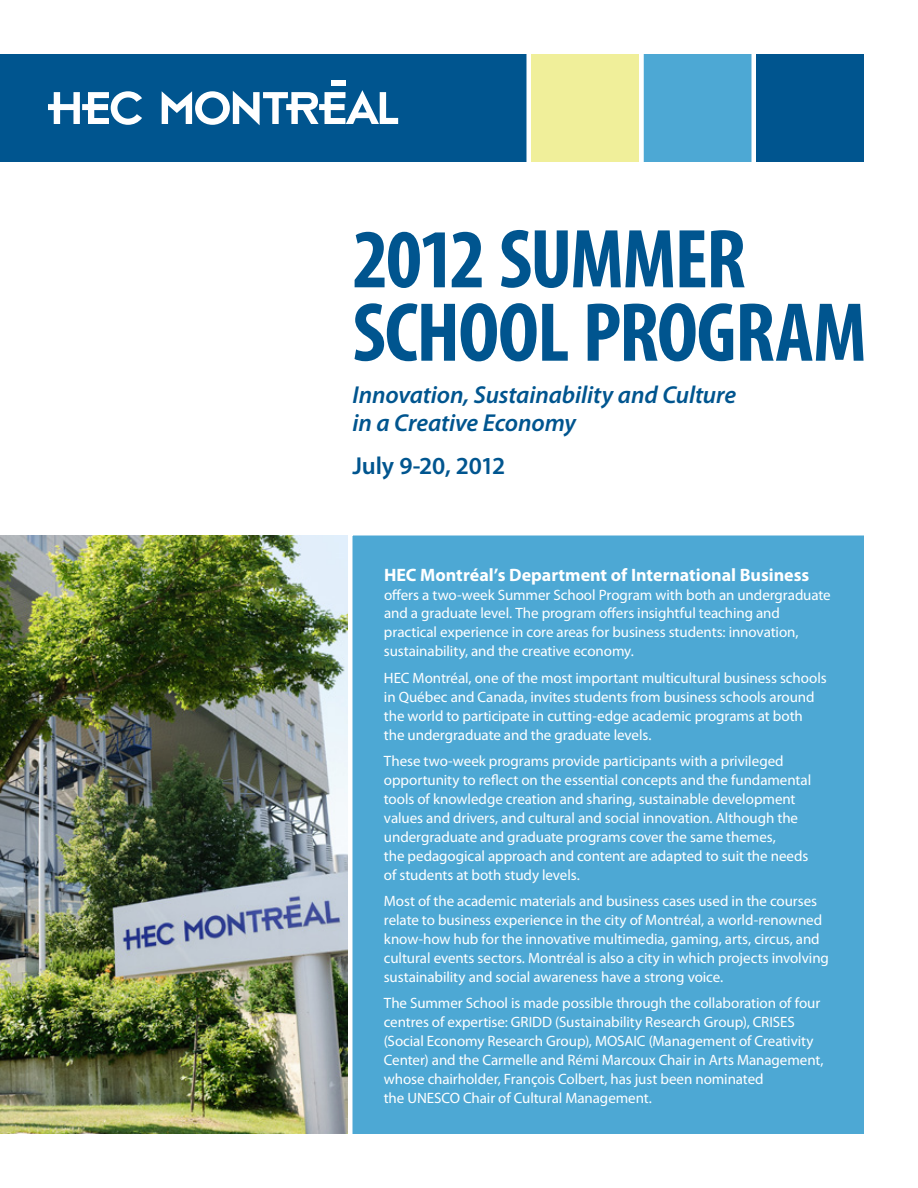
<style>
.page{position:relative;width:918px;height:1188px;background:#fff}
.page>*{position:absolute;margin:0;border:0;box-sizing:border-box;transform-origin:0 0}
.t1{font:700 condensed 84.45px/73.3px "Myriad Pro";letter-spacing:-.02em;color:#00558f}
.t2{font:italic 600 24.6px/27.6px "Myriad Pro";letter-spacing:-.005em;color:#00558f}
.t3{font:600 24.6px "Myriad Pro";letter-spacing:-.015em;color:#00558f}
.t4{font:700 18px "Myriad Pro";color:#fff}
.t5{font:15px/18.9px "Myriad Pro";letter-spacing:-.005em;color:#fff}
</style>
<div class="page">
<div style="left:0;top:54px;width:864px;height:108px;background:#00558f"></div>
<svg style="left:526px;top:54px;width:230px;height:108px"></svg>
<div style="left:331px;top:80px;width:14px;height:6px;background:#fff"></div>
<svg style="left:48px;top:91px;width:94px;height:34px"></svg>
<svg style="left:162px;top:90px;width:236px;height:35px"></svg>
<img style="left:0;top:536px;width:346px;height:598px">
<div style="left:346px;top:535px;width:518px;height:599px;background:#4da8d4"></div>
<h1 class="t1" style="left:352px;top:224px;width:516px">2012 SUMMER<br>SCHOOL PROGRAM</h1>
<h2 class="t2" style="left:352px;top:382px;width:385px">Innovation, Sustainability and Culture in a Creative Economy</h2>
<h2 class="t3" style="left:352px;top:452px;width:154px">July 9-20, 2012</h2>
<p class="t4" style="left:384px;top:565px;width:427px">HEC Montréal’s Department of I nternational Business</p>
<p class="t5" style="left:384px;top:585px;width:448px">offers a two-week Summer School Program with both an undergraduate and a graduate level. The program offers insightful teaching and practical experience in core areas for business students: innovation, sustainability, and the creative economy.</p>
<p class="t5" style="left:384px;top:669px;width:444px">HEC Montréal, one of the most important multicultural business schools in Québec and Canada, invites students from business schools around the world to participate in cutting-edge academic programs at both the undergraduate and the graduate levels.</p>
<p class="t5" style="left:384px;top:752px;width:429px">These two-week programs provide participants with a privileged opportunity to reflect on the essential concepts and the fundamental tools of knowledge creation and sharing, sustainable development values and drivers, and cultural and social innovation. Although the undergraduate and graduate programs cover the same themes,<br>the pedagogical approach and content are adapted to suit the needs of students at both study levels.</p>
<p class="t5" style="left:384px;top:892px;width:447px">Most of the academic materials and business cases used in the courses relate to business experience in the city of Montréal, a world-renowned know-how hub for the innovative multimedia, gaming, arts, circus, and cultural events sectors. Montréal is also a city in which projects involving sustainability and social awareness have a strong voice.</p>
<p class="t5" style="left:384px;top:994px;width:441px">The Summer School is made possible through the collaboration of four centres of expertise: GRIDD (Sustainability Research Group), CRISES (Social Economy Research Group), MOSAIC (Management of Creativity Center) and the Carmelle and Rémi Marcoux Chair in Arts Management, whose chairholder, François Colbert, has just been nominated<br>the UNESCO Chair of Cultural Management.</p>
</div>
